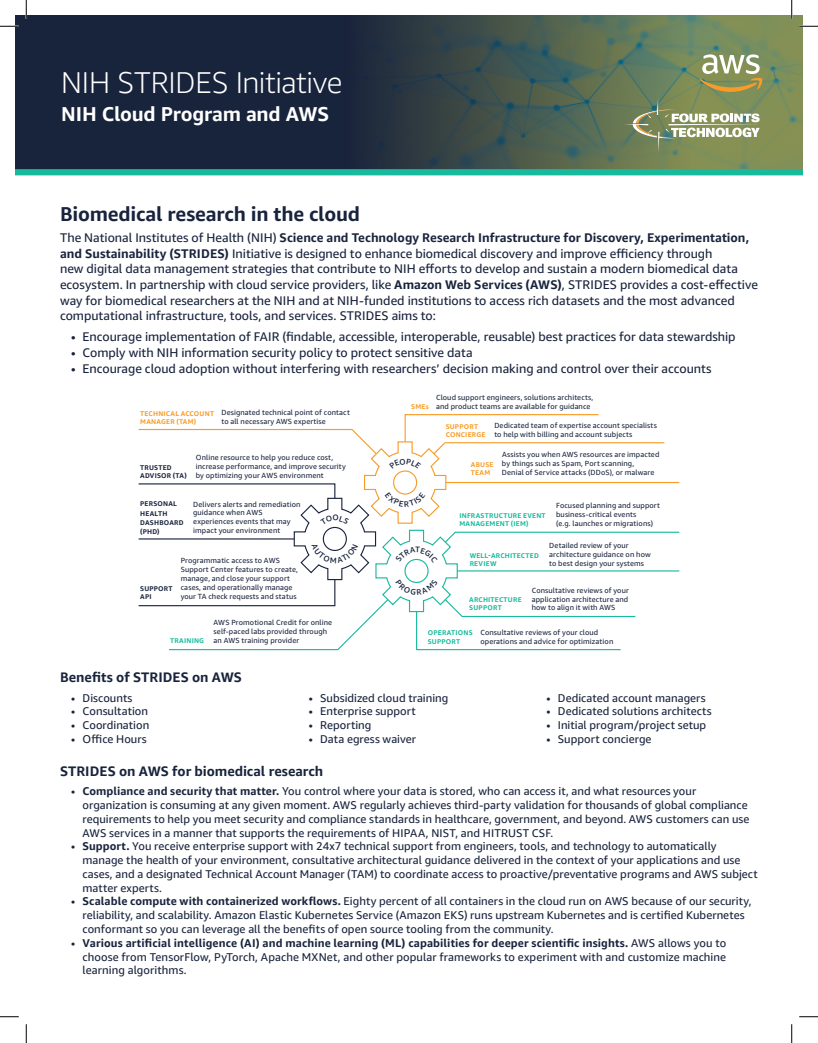
<style>
.page{position:relative;width:818px;height:1043px;background:#fff}
.page>*{position:absolute;margin:0;border:0;box-sizing:border-box;transform-origin:0 0}
.t1{font:300 30px "Amazon Ember";letter-spacing:-.01em;color:#fff}
.t2{font:700 20px "Amazon Ember";letter-spacing:-.01em;color:#18233c}
.Subtitle{font:700 20px "Amazon Ember";letter-spacing:-.01em;color:#fff}
.t3{font:700 13.75px "Amazon Ember";color:#18233c}
.Intro_Text{font:12.5px/15.6px "Amazon Ember";color:#18233c}
.t4{font:11.25px/13.8px "Amazon Ember";letter-spacing:.005em;color:#18233c}
.t5{font:7.38px/8.9px "Amazon Ember";letter-spacing:.015em;color:#18233c}
.t6{font:700 6.88px/8.2px "Amazon Ember";letter-spacing:.035em;color:#17ba9d}
.t7{font:700 6.88px/8.2px "Amazon Ember";letter-spacing:.03em;color:#f89c27}
.t8{font:700 6.88px/9.1px "Amazon Ember";letter-spacing:.03em;color:#18233c}
.s1{font-weight:700}
</style>
<div class="page">
<div style="left:15px;top:15px;width:787px;height:157px;background:#18233c"></div>
<img style="left:377px;top:15px;width:425px;height:154px">
<svg style="left:138px;top:414px;width:542px;height:69px"></svg>
<svg style="left:169px;top:531px;width:511px;height:119px"></svg>
<div style="left:15px;top:169px;width:787px;height:6px;background:#17ba9d"></div>
<svg style="left:623px;top:98px;width:137px;height:54px"></svg>
<svg style="left:699px;top:54px;width:63px;height:38px"></svg>
<svg style="left:0;top:25px;width:19px;height:2px"></svg>
<svg style="left:799px;top:25px;width:19px;height:2px"></svg>
<svg style="left:0;top:1016px;width:19px;height:1px"></svg>
<svg style="left:799px;top:1016px;width:19px;height:1px"></svg>
<svg style="left:25px;top:0;width:2px;height:19px"></svg>
<svg style="left:25px;top:1024px;width:2px;height:18px"></svg>
<svg style="left:790px;top:0;width:2px;height:19px"></svg>
<svg style="left:791px;top:1024px;width:1px;height:18px"></svg>
<svg style="left:138px;top:441px;width:320px;height:171px"></svg>
<p class="t1" style="left:61px;top:64px;width:282px">NIH STRIDES Initiative</p>
<p class="Subtitle" style="left:61px;top:101px;width:269px">NIH Cloud Program and AWS</p>
<h1 class="t2" style="left:60px;top:201px;width:301px">Biomedical research in the cloud</h1>
<p class="Intro_Text" style="left:60px;top:230px;width:699px">The National Institutes of Health (NIH) <span class="s1">Science and Technology Research Infrastructure for Discovery, Experimentation, and Sustainability (STRIDES)</span> Initiative is designed to enhance biomedical discovery and improve efficiency through<br>new digital data management strategies that contribute to NIH efforts to develop and sustain a modern biomedical data ecosystem. In partnership with cloud service providers, like <span class="s1">Amazon Web Services (AWS)</span>, STRIDES provides a cost-effective way for biomedical researchers at the NIH and at NIH-funded institutions to access rich datasets and the most advanced computational infrastructure, tools, and services. STRIDES aims to:</p>
<p class="Intro_Text" style="left:71px;top:329px;width:666px">• Encourage implementation of FAIR (findable, accessible, interoperable, reusable) best practices for data stewardship</p>
<p class="Intro_Text" style="left:71px;top:345px;width:403px">• Comply with NIH information security policy to protect sensitive data</p>
<p class="Intro_Text" style="left:71px;top:360px;width:641px">• Encourage cloud adoption without interfering with researchers’ decision making and control over their accounts</p>
<p class="t7" style="left:140px;top:409px;width:75px">TECHNICAL ACCOUNT<br>MANAGER (TAM)</p>
<p class="t5" style="left:221px;top:408px;width:130px">Designated technical point of contact to all necessary AWS expertise</p>
<p class="t8" style="left:140px;top:463px;width:48px;line-height:8.2px">TRUSTED<br>ADVISOR (TA)</p>
<p class="t5" style="left:196px;top:453px;width:152px">Online resource to help you reduce cost, increase performance, and improve security by optimizing your AWS environment</p>
<p class="t8" style="left:140px;top:499px;width:45px">PERSONAL<br>HEALTH<br>DASHBOARD (PHD)</p>
<p class="t5" style="left:193px;top:499px;width:109px">Delivers alerts and remediation guidance when AWS experiences events that may impact your environment</p>
<p class="t8" style="left:140px;top:584px;width:34px;line-height:8.2px">SUPPORT<br>API</p>
<p class="t5" style="left:181px;top:556px;width:119px">Programmatic access to AWS<br>Support Center features to create, manage, and close your support cases, and operationally manage your TA check requests and status</p>
<p class="t6" style="left:170px;top:637px;width:35px">TRAINING</p>
<p class="t5" style="left:213px;top:618px;width:120px">AWS Promotional Credit for online self-paced labs provided through an AWS training provider</p>
<p class="t7" style="left:411px;top:402px;width:19px">SMEs</p>
<p class="t5" style="left:436px;top:393px;width:159px">Cloud support engineers, solutions architects, and product teams are available for guidance</p>
<p class="t7" style="left:445px;top:422px;width:41px">SUPPORT<br>CONCIERGE</p>
<p class="t5" style="left:494px;top:421px;width:164px">Dedicated team of expertise account specialists to help with billing and account subjects</p>
<p class="t7" style="left:471px;top:460px;width:24px">ABUSE<br>TEAM</p>
<p class="t5" style="left:502px;top:450px;width:159px">Assists you when AWS resources are impacted by things such as Spam, Port scanning,<br>Denial of Service attacks (DDoS), or malware</p>
<p class="t6" style="left:459px;top:511px;width:88px">INFRASTRUCTURE EVENT<br>MANAGEMENT (IEM)</p>
<p class="t5" style="left:556px;top:501px;width:105px">Focused planning and support business-critical events<br>(e.g. launches or migrations)</p>
<p class="t6" style="left:469px;top:551px;width:71px">WELL-ARCHITECTED<br>REVIEW</p>
<p class="t5" style="left:549px;top:541px;width:103px">Detailed review of your architecture guidance on how to best design your systems</p>
<p class="t6" style="left:469px;top:595px;width:54px">ARCHITECTURE<br>SUPPORT</p>
<p class="t5" style="left:531px;top:585px;width:98px;text-align:justify">Consultative reviews of your application architecture and how to align it with AWS</p>
<p class="t6" style="left:428px;top:629px;width:47px">OPERATIONS<br>SUPPORT</p>
<p class="t5" style="left:480px;top:627px;width:134px">Consultative reviews of your cloud operations and advice for optimization</p>
<h2 class="t3" style="left:60px;top:668px;width:183px">Benefits of STRIDES on AWS</h2>
<p class="t4" style="left:71px;top:691px;width:63px">• Discounts</p>
<p class="t4" style="left:71px;top:704px;width:78px">• Consultation</p>
<p class="t4" style="left:71px;top:718px;width:79px">• Coordination</p>
<p class="t4" style="left:71px;top:732px;width:77px">• Office Hours</p>
<p class="t4" style="left:309px;top:691px;width:141px">• Subsidized cloud training</p>
<p class="t4" style="left:309px;top:704px;width:108px">• Enterprise support</p>
<p class="t4" style="left:309px;top:718px;width:64px">• Reporting</p>
<p class="t4" style="left:309px;top:732px;width:109px">• Data egress waiver</p>
<p class="t4" style="left:546px;top:691px;width:160px">• Dedicated account managers</p>
<p class="t4" style="left:546px;top:704px;width:166px">• Dedicated solutions architects</p>
<p class="t4" style="left:546px;top:718px;width:161px">• Initial program/project setup</p>
<p class="t4" style="left:546px;top:732px;width:106px">• Support concierge</p>
<h2 class="t3" style="left:60px;top:762px;width:265px">STRIDES on AWS for biomedical research</h2>
<p class="t4" style="left:82px;top:784px;width:668px;text-indent:-11px">• <span class="s1">Compliance and security that matter.</span> You control where your data is stored, who can access it, and what resources your organization is consuming at any given moment. AWS regularly achieves third-party validation for thousands of global compliance requirements to help you meet security and compliance standards in healthcare, government, and beyond. AWS customers can use AWS services in a manner that supports the requirements of HIPAA, NIST, and HITRUST CSF.</p>
<p class="t4" style="left:82px;top:839px;width:676px;text-indent:-11px">• <span class="s1">Support.</span> You receive enterprise support with 24x7 technical support from engineers, tools, and technology to automatically manage the health of your environment, consultative architectural guidance delivered in the context of your applications and use cases, and a designated Technical Account Manager (TAM) to coordinate access to proactive/preventative programs and AWS subject matter experts.</p>
<p class="t4" style="left:82px;top:894px;width:670px;text-indent:-11px">• <span class="s1">Scalable compute with containerized workflows.</span> Eighty percent of all containers in the cloud run on AWS because of our security, reliability, and scalability. Amazon Elastic Kubernetes Service (Amazon EKS) runs upstream Kubernetes and is certified Kubernetes conformant so you can leverage all the benefits of open source tooling from the community.</p>
<p class="t4" style="left:82px;top:936px;width:645px;text-align:justify;text-indent:-11px">• <span class="s1">Various artificial intelligence (AI) and machine learning (ML) capabilities for deeper scientific insights.</span> AWS allows you to choose from TensorFlow, PyTorch, Apache MXNet, and other popular frameworks to experiment with and customize machine learning algorithms.</p>
</div>
